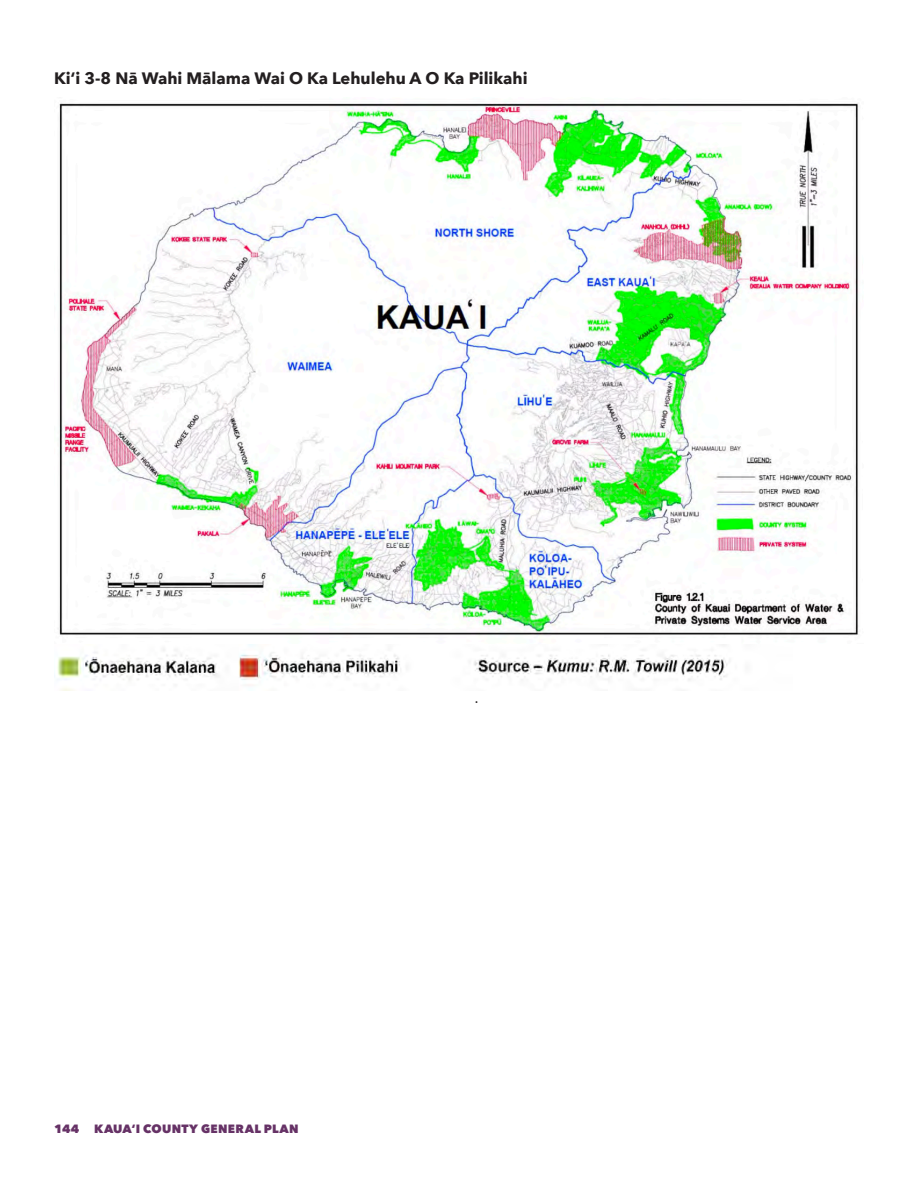
<style>
.page{position:relative;width:918px;height:1188px;background:#fff}
.page>*{position:absolute;margin:0;border:0;box-sizing:border-box;transform-origin:0 0}
.Figure{font:700 16.5px "Avenir Next";color:#231f20}
.t1{font:16.5px "Avenir Next";color:#231f20}
.t2{font:800 12px "Avenir Next";letter-spacing:.025em;color:#663266}
</style>
<div class="page">
<img style="left:58px;top:103px;width:801px;height:533px">
<img style="left:54px;top:644px;width:674px;height:47px">
<p class="Figure" style="left:54px;top:64px;width:475px">Kiʻi 3-8 Nā Wahi Mālama Wai O Ka Lehulehu A O Ka Pilikahi</p>
<p class="t2" style="left:54px;top:1121px;width:27px">144</p>
<p class="t2" style="left:94px;top:1121px;width:206px">KAUA‘I COUNTY GENERAL PLAN</p>
<p class="t1" style="left:474px;top:683px;width:6px">.</p>
</div>
